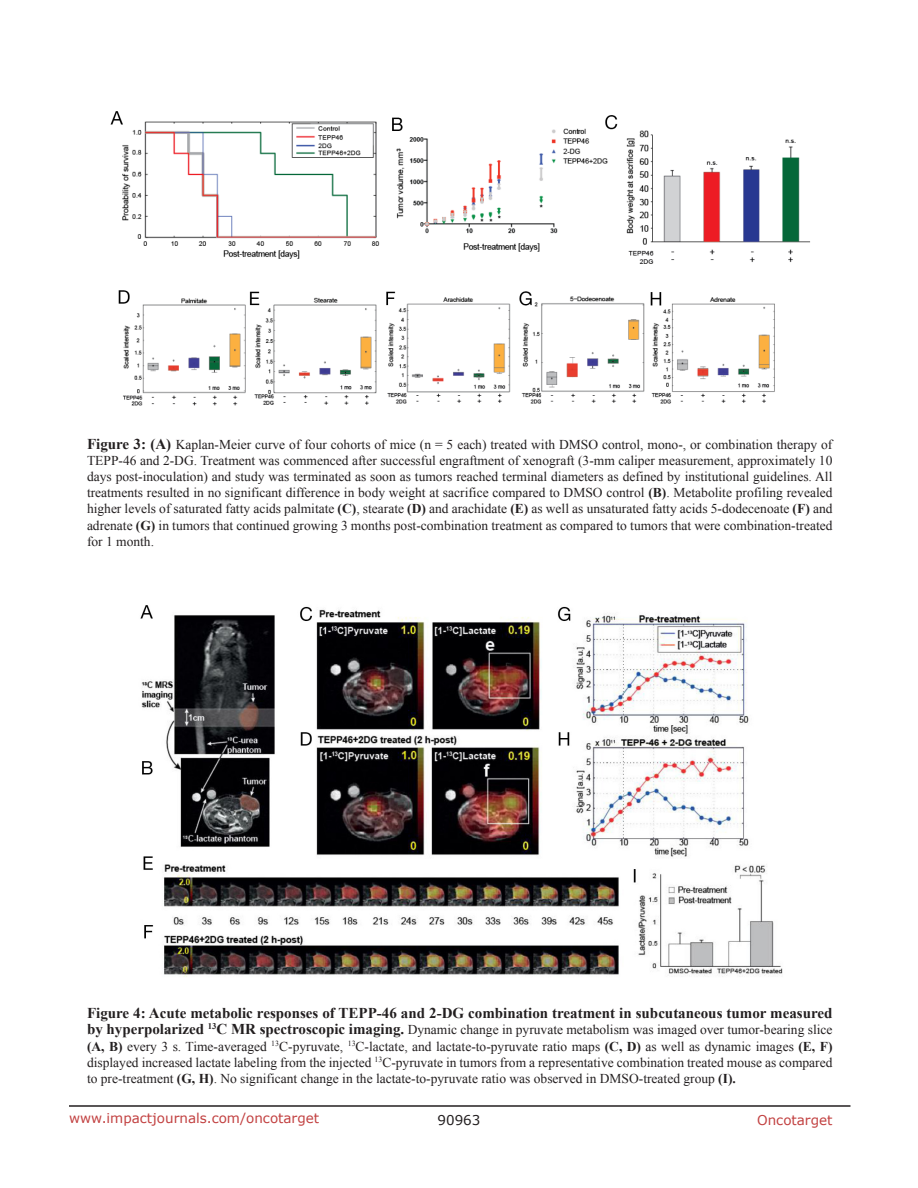
<style>
.page{position:relative;width:918px;height:1188px;background:#fff}
.page>*{position:absolute;margin:0;border:0;box-sizing:border-box;transform-origin:0 0}
.figuretext{font:700 15px "Times New Roman";color:#231f20}
.figuretext-2{font:13.5px/16.2px "Times New Roman";color:#231f20;text-align:justify}
.t1{font:13.5px "Verdana";color:#c24141}
.t2{font:13.5px "Verdana";color:#231f20}
.s1{font-weight:700;font-size:15px}
.s2{font-weight:700}
</style>
<div class="page">
<hr style="left:69px;top:1105px;width:781px;height:2px;background:#231f20">
<img style="left:110px;top:111px;width:700px;height:295px">
<img style="left:140px;top:605px;width:643px;height:372px">
<p class="figuretext-2" style="left:87px;top:436px;width:747px"><span class="s1">Figure 3: (A)</span> Kaplan-Meier curve of four cohorts of mice (n = 5 each) treated with DMSO control, mono-, or combination therapy of TEPP-46 and 2-DG. Treatment was commenced after successful engraftment of xenograft (3-mm caliper measurement, approximately 10 days post-inoculation) and study was terminated as soon as tumors reached terminal diameters as defined by institutional guidelines. All treatments resulted in no significant difference in body weight at sacrifice compared to DMSO control <span class="s2">(B)</span>. Metabolite profiling revealed higher levels of saturated fatty acids palmitate <span class="s2">(C)</span>, stearate <span class="s2">(D)</span> and arachidate <span class="s2">(E)</span> as well as unsaturated fatty acids 5-dodecenoate <span class="s2">(F)</span> and adrenate <span class="s2">(G)</span> in tumors that continued growing 3 months post-combination treatment as compared to tumors that were combination-treated for 1 month.</p>
<p class="figuretext" style="left:87px;top:1003px;width:747px">Figure 4: Acute metabolic responses of TEPP-46 and 2-DG combination treatment in subcutaneous tumor measured</p>
<p class="figuretext-2" style="left:87px;top:1022px;width:747px"><span class="s1">by hyperpolarized</span> <sup>13</sup><span class="s1">C MR spectroscopic imaging.</span> Dynamic change in pyruvate metabolism was imaged over tumor-bearing slice <span class="s2">(A, B)</span> every 3 s. Time-averaged <sup>13</sup>C-pyruvate, <sup>13</sup>C-lactate, and lactate-to-pyruvate ratio maps <span class="s2">(C, D)</span> as well as dynamic images <span class="s2">(E, F) </span>displayed increased lactate labeling from the injected <sup>13</sup>C-pyruvate in tumors from a representative combination treated mouse as compared to pre-treatment <span class="s2">(G, H)</span>. No significant change in the lactate-to-pyruvate ratio was observed in DMSO-treated group <span class="s2">(I).</span></p>
<p class="t1" style="left:69px;top:1109px;width:252px">www.impactjournals.com/oncotarget</p>
<p class="t2" style="left:438px;top:1111px;width:44px">90963</p>
<p class="t1" style="left:757px;top:1111px;width:77px">Oncotarget</p>
</div>
